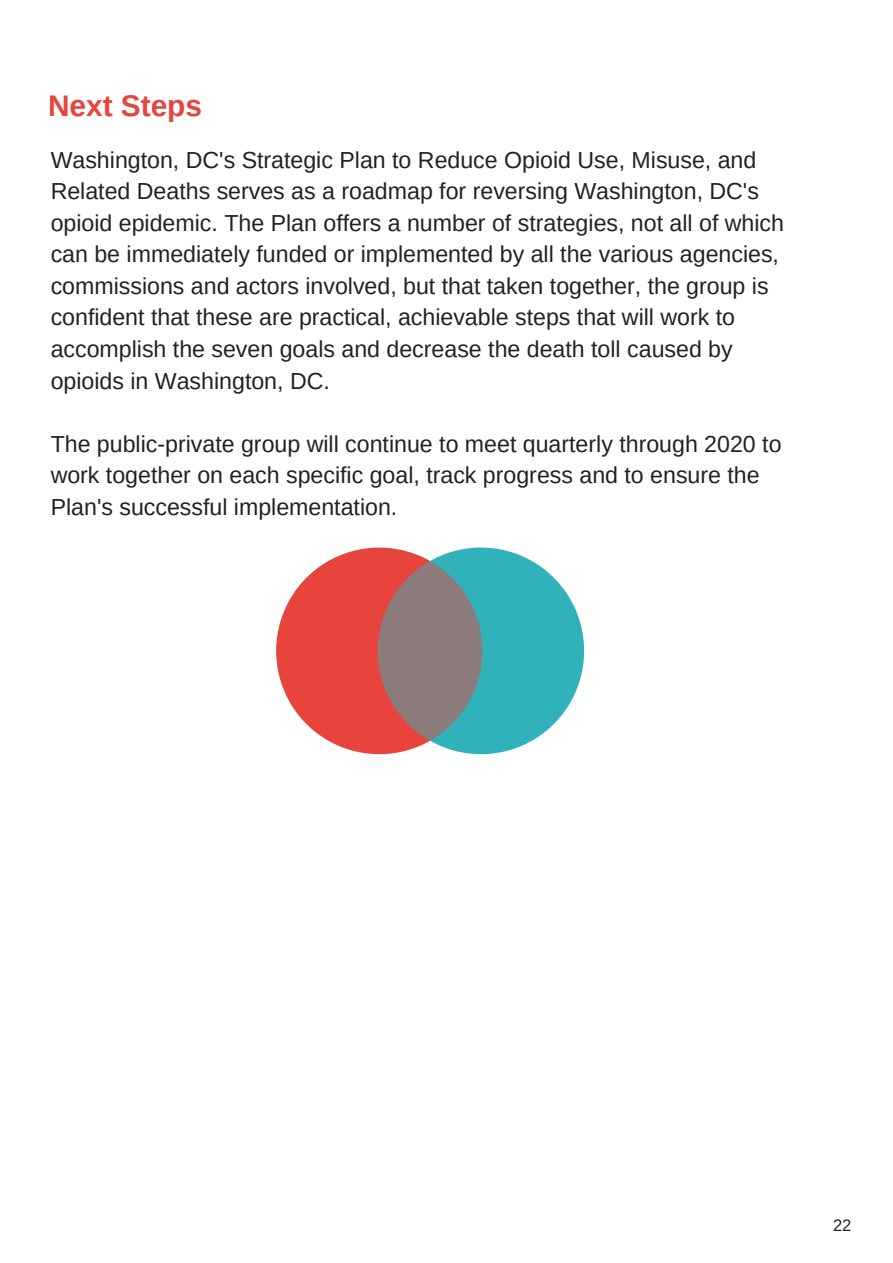
<style>
.page{position:relative;width:893px;height:1263px;background:#fff}
.page>*{position:absolute;margin:0;border:0;box-sizing:border-box;transform-origin:0 0}
.t1{font:700 29.85px "Arimo";color:#e6443d}
.t2{font:23.25px/31.5px "Arimo";color:#222}
.t3{font:16.5px "Arimo";color:#222}
</style>
<div class="page">
<svg style="left:276px;top:548px;width:308px;height:206px"></svg>
<div style="left:378px;top:561px;width:104px;height:180px;background:#e6443d;border-radius:50%;opacity:.5"></div>
<p class="t1" style="left:48px;top:89px;width:155px">Next Steps</p>
<p class="t2" style="left:51px;top:144px;width:735px">Washington, DC's Strategic Plan to Reduce Opioid Use, Misuse, and Related Deaths serves as a roadmap for reversing Washington, DC's opioid epidemic. The Plan offers a number of strategies, not all of which can be immediately funded or implemented by all the various agencies, commissions and actors involved, but that taken together, the group is confident that these are practical, achievable steps that will work to accomplish the seven goals and decrease the death toll caused by opioids in Washington, DC.</p>
<p class="t2" style="left:51px;top:428px;width:732px">The public-private group will continue to meet quarterly through 2020 to work together on each specific goal, track progress and to ensure the<br>Plan's successful implementation.</p>
<p class="t3" style="left:833px;top:1216px;width:20px">22</p>
</div>
